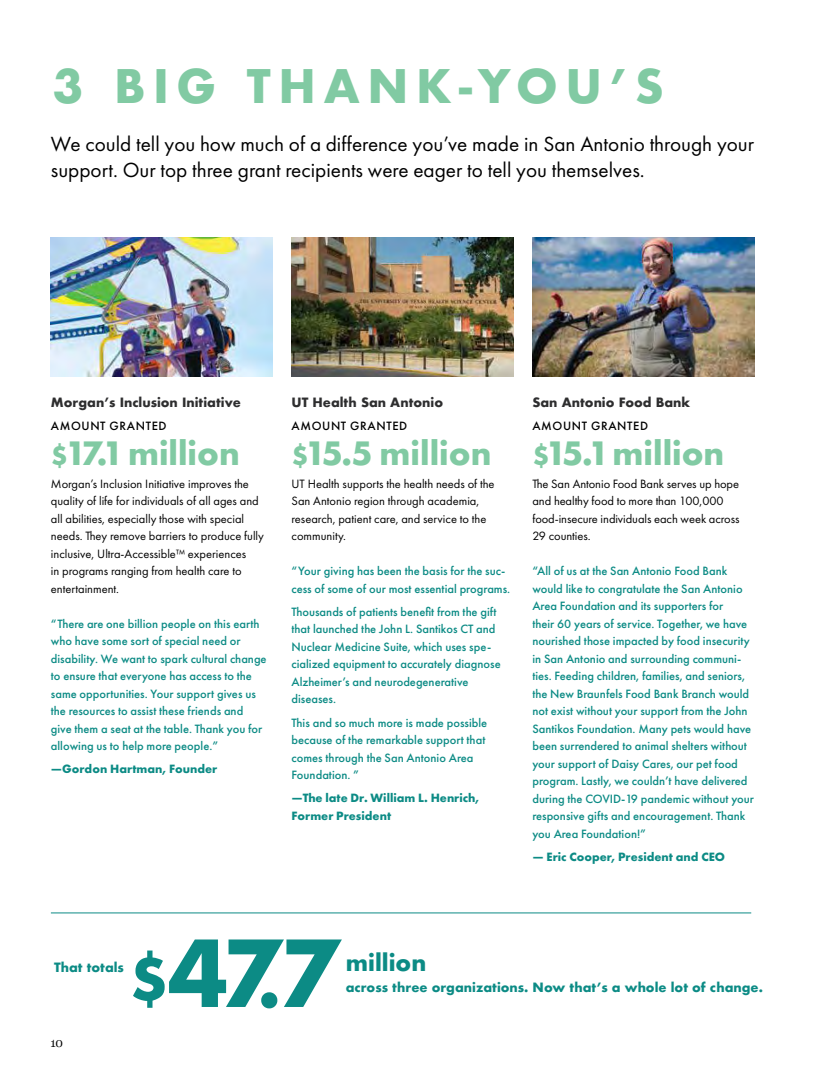
<style>
.page{position:relative;width:833px;height:1080px;background:#fff}
.page>*{position:absolute;margin:0;border:0;box-sizing:border-box;transform-origin:0 0}
.t1{font:700 89.5px "Futura";color:#0c8b85}
.t2{font:700 45px "Futura";letter-spacing:.17em;color:#81caa3}
.t3{font:700 31.25px "Futura";color:#81caa3}
.t4{font:700 22.5px "Futura";color:#0c8b85}
.t5{font:21.25px/26.2px "Futura PT";color:#000}
.t6{font:500 12.5px/17.5px "Futura PT";color:#0c8b85}
.t7{font:12.5px/17.5px "Futura PT";color:#000}
.t8{font:700 12.5px/17.5px "Futura PT";color:#0c8b85}
.t9{font:700 12.5px "Futura";color:#2e2e2f}
.t10{font:700 12.5px "Futura";color:#0c8b85}
.t11{font:500 12.5px "Futura PT";letter-spacing:.05em;color:#000}
.t12{font:12.5px "Eames Century Modern";color:#000}
.s1{font-size:25px}
.s2{font-size:57.5px}
.s3{font-size:69px}
</style>
<div class="page">
<img style="left:532px;top:237px;width:222px;height:140px">
<img style="left:291px;top:237px;width:222px;height:140px">
<img style="left:51px;top:237px;width:221px;height:140px">
<hr style="left:51px;top:912px;width:700px;height:1px;background:#0c8b85">
<h2 class="t2" style="left:53px;top:54px;width:612px">3 BIG THANK-YOU’S</h2>
<h3 class="t5" style="left:51px;top:131px;width:704px">We could tell you how much of a difference you’ve made in San Antonio through your support. Our top three grant recipients were eager to tell you themselves.</h3>
<p class="t9" style="left:51px;top:393px;width:191px">Morgan’s Inclusion Initiative</p>
<p class="t11" style="left:51px;top:418px;width:117px">AMOUNT GRANTED</p>
<h3 class="t3" style="left:51px;top:430px;width:190px"><span class="s1">$</span>17.1 million</h3>
<p class="t7" style="left:51px;top:475px;width:214px">Morgan’s Inclusion Initiative improves the quality of life for individuals of all ages and all abilities, especially those with special needs. They remove barriers to produce fully inclusive, Ultra-Accessible™ experiences<br>in programs ranging from health care to entertainment.</p>
<p class="t6" style="left:51px;top:615px;width:217px">“There are one billion people on this earth who have some sort of special need or disability. We want to spark cultural change to ensure that everyone has access to the same opportunities. Your support gives us the resources to assist these friends and give them a seat at the table. Thank you for allowing us to help more people.”</p>
<p class="t8" style="left:51px;top:760px;width:168px">—Gordon Hartman, Founder</p>
<p class="t9" style="left:291px;top:393px;width:153px">UT Health San Antonio</p>
<p class="t11" style="left:291px;top:418px;width:117px">AMOUNT GRANTED</p>
<h3 class="t3" style="left:291px;top:430px;width:201px"><span class="s1">$</span>15.5 million</h3>
<p class="t7" style="left:291px;top:475px;width:204px">UT Health supports the health needs of the San Antonio region through academia, research, patient care, and service to the community.</p>
<p class="t6" style="left:291px;top:562px;width:220px">“Your giving has been the basis for the suc&shy;cess of some of our most essential programs.</p>
<p class="t6" style="left:291px;top:603px;width:211px">Thousands of patients benefit from the gift that launched the John L. Santikos CT and Nuclear Medicine Suite, which uses spe&shy;cialized equipment to accurately diagnose Alzheimer’s and neurodegenerative diseases.</p>
<p class="t6" style="left:291px;top:714px;width:197px">This and so much more is made possible because of the remarkable support that comes through the San Antonio Area<br>Foundation. ”</p>
<p class="t8" style="left:291px;top:789px;width:189px">—The late Dr. William L. Henrich,<br>Former President</p>
<p class="t9" style="left:532px;top:393px;width:159px">San Antonio Food Bank</p>
<p class="t11" style="left:532px;top:418px;width:117px">AMOUNT GRANTED</p>
<h3 class="t3" style="left:532px;top:430px;width:193px"><span class="s1">$</span>15.1 million</h3>
<p class="t7" style="left:532px;top:475px;width:208px">The San Antonio Food Bank serves up hope and healthy food to more than 100,000 food-insecure individuals each week across 29 counties.</p>
<p class="t6" style="left:532px;top:562px;width:223px">“All of us at the San Antonio Food Bank would like to congratulate the San Antonio Area Foundation and its supporters for<br>their 60 years of service. Together, we have nourished those impacted by food insecurity in San Antonio and surrounding communi&shy;ties. Feeding children, families, and seniors, the New Braunfels Food Bank Branch would not exist without your support from the John Santikos Foundation. Many pets would have been surrendered to animal shelters without your support of Daisy Cares, our pet food program. Lastly, we couldn’t have delivered during the COVID-19 pandemic without your responsive gifts and encouragement. Thank you Area Foundation!”</p>
<p class="t8" style="left:532px;top:848px;width:194px">— Eric Cooper, President and CEO</p>
<p class="t10" style="left:54px;top:958px;width:71px">That totals</p>
<h1 class="t1" style="left:129px;top:909px;width:212px"><span class="s2">$</span>47<span class="s3">.</span>7</h1>
<h3 class="t4" style="left:346px;top:947px;width:82px">million</h3>
<p class="t10" style="left:346px;top:979px;width:418px">across three organizations. Now that’s a whole lot of change.</p>
<p class="t12" style="left:51px;top:1034px;width:14px">10</p>
</div>
